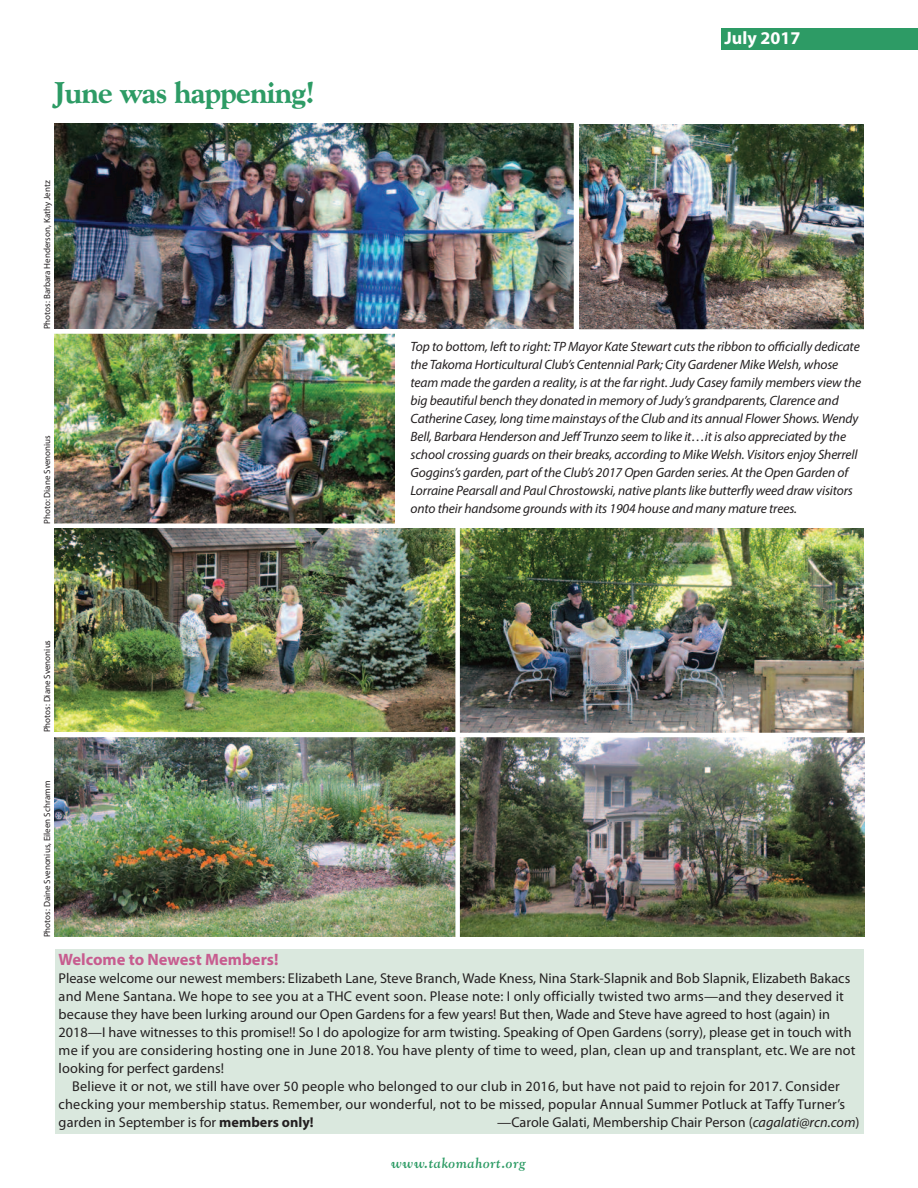
<style>
.page{position:relative;width:918px;height:1188px;background:#fff}
.page>*{position:absolute;margin:0;border:0;box-sizing:border-box;transform-origin:0 0}
.t1{font:800 30px "Goudy Old Style BT";letter-spacing:-.025em;color:#2d9b65}
.t2{font:700 18px "Myriad Pro";color:#fff}
.t3{font:700 16.5px "Myriad Pro";color:#c75c8f}
.t4{font:14.25px/18px "Myriad Pro";letter-spacing:.005em;color:#231f20}
.t5{font:italic 700 14.25px "Goudy Old Style BT";letter-spacing:.05em;color:#2d9b65}
.t6{font:italic 13.5px/18px "Myriad Pro";letter-spacing:-.01em;color:#231f20}
.t7{font:9px "Myriad Pro";color:#231f20}
.s1{font-weight:700}
.s2{font-style:italic}
</style>
<div class="page">
<div style="left:722px;top:28px;width:196px;height:22px;background:#2d9b65"></div>
<div style="left:56px;top:950px;width:808px;height:184px;background:#dae8de"></div>
<img style="left:54px;top:124px;width:519px;height:205px">
<img style="left:54px;top:334px;width:340px;height:189px">
<img style="left:54px;top:528px;width:401px;height:204px">
<img style="left:54px;top:737px;width:401px;height:200px">
<img style="left:460px;top:737px;width:404px;height:200px">
<img style="left:460px;top:529px;width:404px;height:204px">
<img style="left:580px;top:124px;width:284px;height:205px">
<h1 class="t1" style="left:54px;top:81px;width:263px">June was happening!</h1>
<p class="t7" style="left:44px;top:329px;width:150px;rotate:-90deg">Photos: Barbara Henderson, Kathy Jentz</p>
<p class="t7" style="left:44px;top:524px;width:90px;rotate:-90deg">Photo: Diane Svenonius</p>
<p class="t7" style="left:44px;top:732px;width:94px;rotate:-90deg">Photos: Diane Svenonius</p>
<p class="t7" style="left:44px;top:937px;width:158px;rotate:-90deg">Photos: Daine Svenonius, Eileen Schramm</p>
<p class="t2" style="left:725px;top:31px;width:77px">July 2017</p>
<p class="t6" style="left:411px;top:339px;width:452px">Top to bottom, left to right: TP Mayor Kate Stewart cuts the ribbon to officially dedicate the Takoma Horticultural Club’s Centennial Park; City Gardener Mike Welsh, whose team made the garden a reality, is at the far right. Judy Casey family members view the big beautiful bench they donated in memory ofJudy’s grandparents, Clarence and Catherine Casey, long time mainstays of the Club and its annual Flower Shows. Wendy Bell, Barbara Henderson and JeffTrunzo seem to like it…it is also appreciated by the school crossing guards on their breaks, according to Mike Welsh. Visitors enjoy Sherrell Goggins’s garden, part of the Club’s 2017 Open Garden series. At the Open Garden of Lorraine Pearsall and Paul Chrostowski, native plants like butterfly weed draw visitors onto their handsome grounds with its 1904 house and many mature trees.</p>
<p class="t3" style="left:59px;top:953px;width:221px">Welcome to Newest Members!</p>
<p class="t4" style="left:59px;top:970px;width:798px">Please welcome our newest members: Elizabeth Lane, Steve Branch, Wade Kness, Nina Stark-Slapnik and Bob Slapnik, Elizabeth Bakacs and Mene Santana. We hope to see you at a THC event soon. Please note: I only officially twisted two arms—and they deserved it because they have been lurking around our Open Gardens for a few years! But then, Wade and Steve have agreed to host (again) in 2018—I have witnesses to this promise!! So I do apologize for arm twisting. Speaking of Open Gardens (sorry), please get in touch with me if you are considering hosting one in June 2018. You have plenty of time to weed, plan, clean up and transplant, etc. We are not looking for perfect gardens!</p>
<p class="t4" style="left:59px;top:1078px;width:788px;text-indent:13px">Believe it or not, we still have over 50 people who belonged to our club in 2016, but have not paid to rejoin for 2017. Consider checking your membership status. Remember, our wonderful, not to be missed, popular Annual Summer Potluck at Taffy Turner’s garden in September is for <span class="s1">members only!</span></p>
<p class="t4" style="left:497px;top:1114px;width:364px">—Carole Galati, Membership Chair Person (<span class="s2">cagalati@rcn.com</span>)</p>
<p class="t5" style="left:391px;top:1158px;width:136px">www.takomahort.org</p>
</div>
